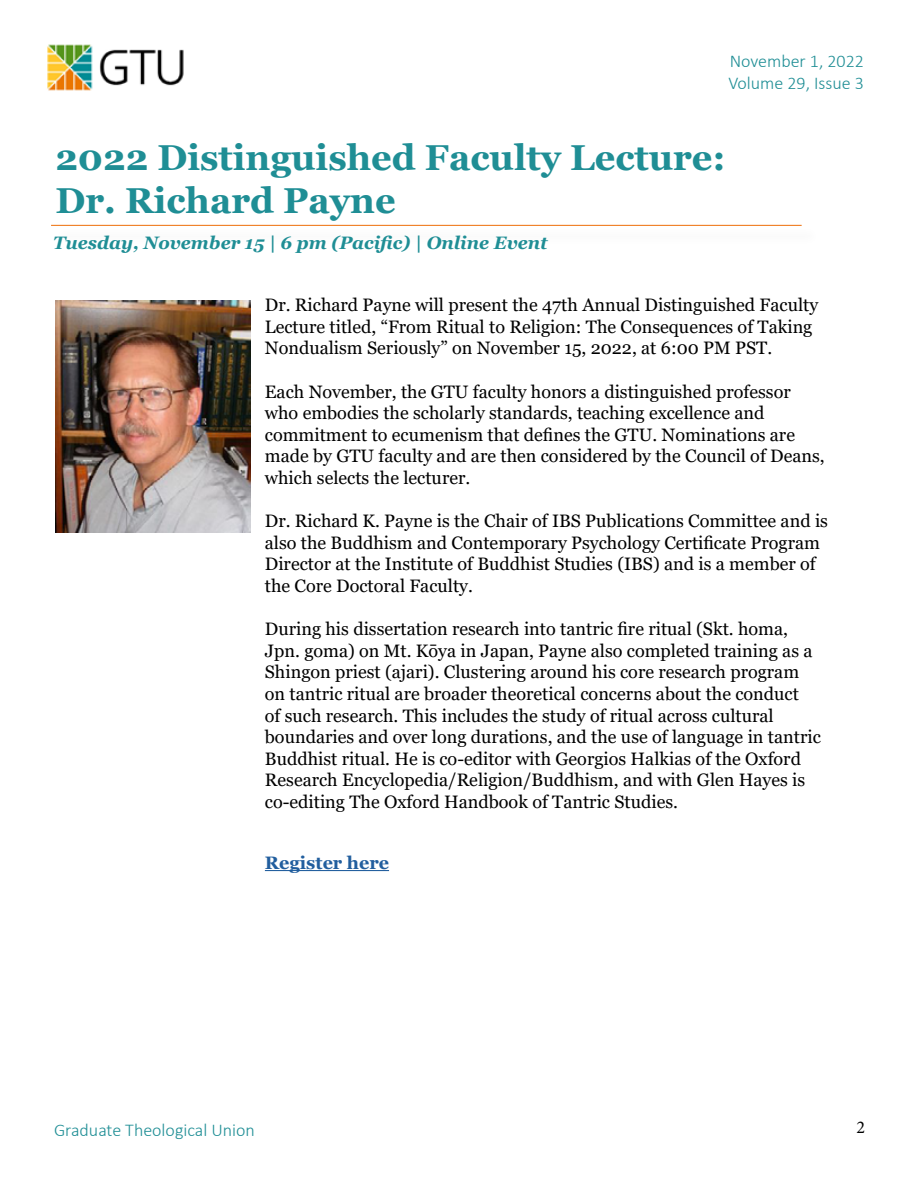
<style>
.page{position:relative;width:918px;height:1188px;background:#fff}
.page>*{position:absolute;margin:0;border:0;box-sizing:border-box;transform-origin:0 0}
.t1{font:700 36px/43.2px "Georgia";color:#1f8e95}
.t2{font:18px/21.6px "Georgia";color:#000}
.t3{font:300 18px/21.6px "Calibri";color:#1f8e95}
.t4{font:italic 700 18px "Georgia";color:#1f8e95}
.t5{font:700 18px "Georgia";color:#215e9e}
.t6{font:18px "Minion Pro";color:#000}
</style>
<div class="page">
<hr style="left:51px;top:225px;width:751px;height:1px;background:#f07d22">
<img style="left:56px;top:300px;width:194px;height:233px">
<hr style="left:265px;top:870px;width:124px;height:1px;background:#215e9e">
<img style="left:47px;top:44px;width:137px;height:47px">
<p class="t3" style="left:728px;top:51px;width:137px">November 1, 2022<br>Volume 29, Issue 3</p>
<h1 class="t1" style="left:55px;top:136px;width:672px">2022 Distinguished Faculty Lecture:<br>Dr. Richard Payne</h1>
<p class="t4" style="left:53px;top:231px;width:496px">Tuesday, November 15 | 6 pm (Pacific) | Online Event</p>
<p class="t2" style="left:265px;top:295px;width:555px">Dr. Richard Payne will present the 47th Annual Distinguished Faculty<br>Lecture titled, “From Ritual to Religion: The Consequences of Taking<br>Nondualism Seriously” on November 15, 2022, at 6:00 PM PST.</p>
<p class="t2" style="left:265px;top:381px;width:561px">Each November, the GTU faculty honors a distinguished professor who embodies the scholarly standards, teaching excellence and commitment to ecumenism that defines the GTU. Nominations are made by GTU faculty and are then considered by the Council of Deans, which selects the lecturer.</p>
<p class="t2" style="left:265px;top:511px;width:565px">Dr. Richard K. Payne is the Chair of IBS Publications Committee and is also the Buddhism and Contemporary Psychology Certificate Program Director at the Institute of Buddhist Studies (IBS) and is a member of the Core Doctoral Faculty.</p>
<p class="t2" style="left:265px;top:619px;width:557px">During his dissertation research into tantric fire ritual (Skt. homa, Jpn. goma) on Mt. Kōya in Japan, Payne also completed training as a Shingon priest (ajari). Clustering around his core research program on tantric ritual are broader theoretical concerns about the conduct<br>of such research. This includes the study of ritual across cultural boundaries and over long durations, and the use of language in tantric Buddhist ritual. He is co-editor with Georgios Halkias of the Oxford Research Encyclopedia/Religion/Buddhism, and with Glen Hayes is co-editing The Oxford Handbook of Tantric Studies.</p>
<p class="t5" style="left:265px;top:851px;width:126px">Register here</p>
<p class="t3" style="left:54px;top:1119px;width:202px">Graduate Theological Union</p>
<p class="t6" style="left:856px;top:1115px;width:10px">2</p>
</div>
